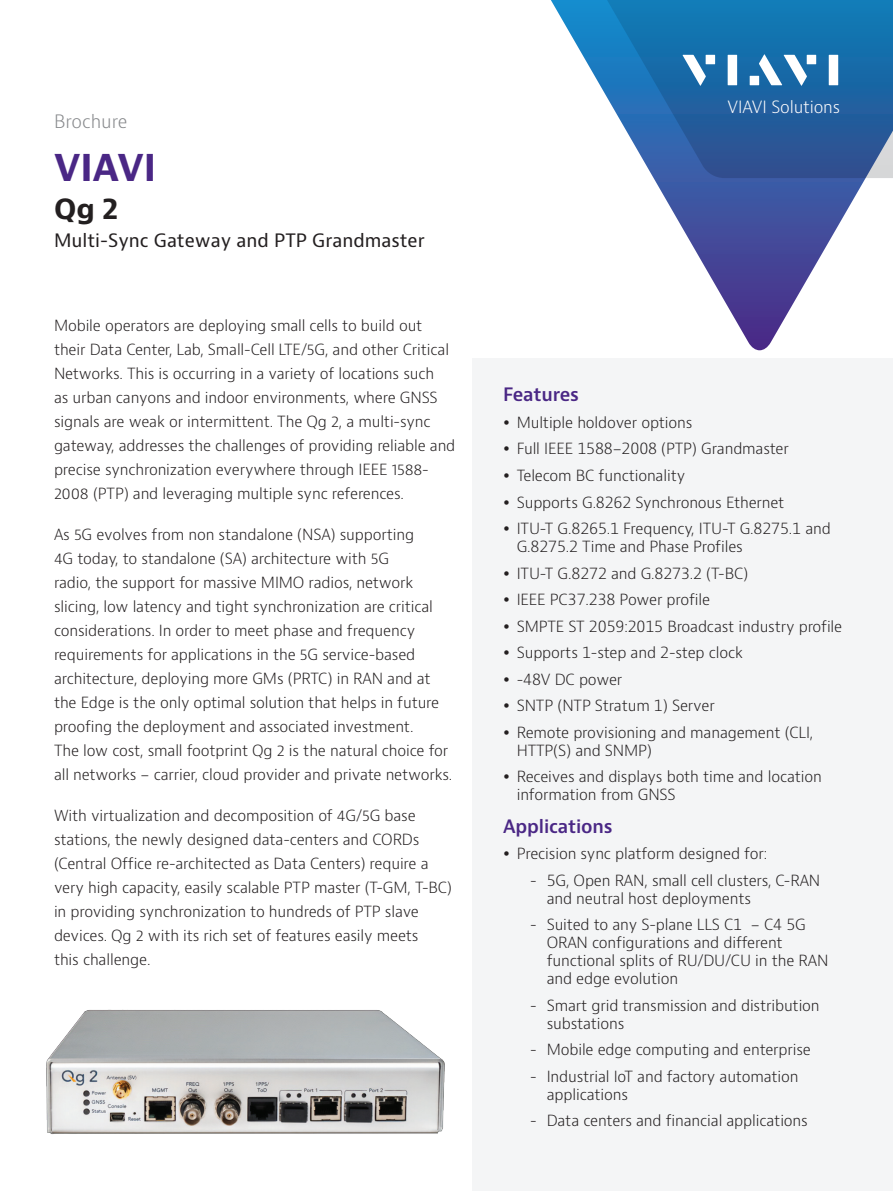
<style>
.page{position:relative;width:893px;height:1191px;background:#fff}
.page>*{position:absolute;margin:0;border:0;box-sizing:border-box;transform-origin:0 0}
.P_10_16{font:700 36px "Bernino Sans";color:#4a2785}
.P_10_16-2{font:700 27px "Bernino Sans";color:#231f20}
.P_10_16-3{font:18px "Bernino Sans";color:#231f20}
.H2_Bullet_Heading_Purple_12_16{font:600 18px "Bernino Sans";letter-spacing:-.01em;color:#4a2785}
.P_DocType{font:300 18px "Bernino Sans";color:#87898c}
.t1{font:300 16.5px "Bernino Sans";letter-spacing:-.01em;color:#fff}
.P_10_16-4{font:300 15px/24px "Bernino Sans";letter-spacing:-.01em;color:#231f20}
</style>
<div class="page">
<svg style="left:653px;top:178px;width:213px;height:172px"></svg>
<svg style="left:551px;top:0;width:342px;height:178px"></svg>
<svg style="left:682px;top:55px;width:24px;height:31px"></svg>
<div style="left:706px;top:55px;width:9px;height:9px;background:#fff"></div>
<div style="left:728px;top:55px;width:9px;height:30px;background:#fff"></div>
<div style="left:807px;top:55px;width:9px;height:9px;background:#fff"></div>
<div style="left:829px;top:55px;width:9px;height:30px;background:#fff"></div>
<svg style="left:759px;top:54px;width:48px;height:32px"></svg>
<div style="left:750px;top:76px;width:9px;height:9px;background:#fff"></div>
<div style="left:472px;top:359px;width:421px;height:832px;background:#f4f5f6"></div>
<img style="left:46px;top:1009px;width:399px;height:125px">
<p class="P_DocType" style="left:54px;top:110px;width:75px">Brochure</p>
<p class="P_10_16" style="left:54px;top:145px;width:104px">VIAVI</p>
<p class="P_10_16-2" style="left:54px;top:191px;width:66px">Qg 2</p>
<p class="P_10_16-3" style="left:54px;top:229px;width:372px">Multi-Sync Gateway and PTP Grandmaster</p>
<p class="P_10_16-4" style="left:54px;top:314px;width:403px">Mobile operators are deploying small cells to build out their Data Center, Lab, Small-Cell LTE/5G, and other Critical Networks. This is occurring in a variety of locations such<br>as urban canyons and indoor environments, where GNSS signals are weak or intermittent. The Qg 2, a multi-sync gateway, addresses the challenges of providing reliable and precise synchronization everywhere through IEEE 1588- 2008 (PTP) and leveraging multiple sync references.</p>
<p class="P_10_16-4" style="left:54px;top:523px;width:400px">As 5G evolves from non standalone (NSA) supporting<br>4G today, to standalone (SA) architecture with 5G<br>radio, the support for massive MIMO radios, network slicing, low latency and tight synchronization are critical considerations. In order to meet phase and frequency requirements for applications in the 5G service-based architecture, deploying more GMs (PRTC) in RAN and at the Edge is the only optimal solution that helps in future proofing the deployment and associated investment.<br>The low cost, small footprint Qg 2 is the natural choice for all networks - carrier, cloud provider and private networks.</p>
<p class="P_10_16-4" style="left:54px;top:804px;width:400px">With virtualization and decomposition of 4G/5G base stations, the newly designed data-centers and CORDs (Central Office re-architected as Data Centers) require a very high capacity, easily scalable PTP master (T-GM, T-BC) in providing synchronization to hundreds of PTP slave devices. Qg 2 with its rich set of features easily meets<br>this challenge.</p>
<p class="t1" style="left:728px;top:96px;width:114px">VIAVI Solutions</p>
<p class="H2_Bullet_Heading_Purple_12_16" style="left:503px;top:383px;width:77px">Features</p>
<p class="P_10_16-4" style="left:517px;top:411px;width:177px">Multiple holdover options</p>
<p class="P_10_16-4" style="left:517px;top:437px;width:274px">Full IEEE 1588-2008 (PTP) Grandmaster</p>
<p class="P_10_16-4" style="left:517px;top:464px;width:170px">Telecom BC functionality</p>
<p class="P_10_16-4" style="left:517px;top:490px;width:269px">Supports G.8262 Synchronous Ethernet</p>
<p class="P_10_16-4" style="left:517px;top:520px;width:316px;line-height:18px">ITU-T G.8265.1 Frequency, ITU-T G.8275.1 and<br>G.8275.2 Time and Phase Profiles</p>
<p class="P_10_16-4" style="left:517px;top:561px;width:233px">ITU-T G.8272 and G.8273.2 (T-BC)</p>
<p class="P_10_16-4" style="left:517px;top:588px;width:195px">IEEE PC37.238 Power profile</p>
<p class="P_10_16-4" style="left:517px;top:614px;width:327px">SMPTE ST 2059:2015 Broadcast industry profile</p>
<p class="P_10_16-4" style="left:517px;top:641px;width:228px">Supports 1-step and 2-step clock</p>
<p class="P_10_16-4" style="left:517px;top:667px;width:107px">-48V DC power</p>
<p class="P_10_16-4" style="left:517px;top:694px;width:200px">SNTP (NTP Stratum 1) Server</p>
<p class="P_10_16-4" style="left:517px;top:723px;width:298px;line-height:18px">Remote provisioning and management (CLI,<br>HTTP(S) and SNMP)</p>
<p class="P_10_16-4" style="left:517px;top:768px;width:307px;line-height:18px">Receives and displays both time and location information from GNSS</p>
<p class="H2_Bullet_Heading_Purple_12_16" style="left:503px;top:814px;width:111px">Applications</p>
<p class="P_10_16-4" style="left:517px;top:842px;width:252px">Precision sync platform designed for:</p>
<p class="P_10_16-4" style="left:547px;top:871px;width:275px;line-height:18px;text-indent:-17px">- 5G, Open RAN, small cell clusters, C-RAN and neutral host deployments</p>
<p class="P_10_16-4" style="left:547px;top:916px;width:283px;line-height:18px;text-indent:-17px">- Suited to any S-plane LLS C1 - C4 5G<br>ORAN configurations and different functional splits of RU/DU/CU in the RAN and edge evolution</p>
<p class="P_10_16-4" style="left:547px;top:996px;width:274px;line-height:18px;text-indent:-17px">- Smart grid transmission and distribution substations</p>
<p class="P_10_16-4" style="left:530px;top:1038px;width:282px">- Mobile edge computing and enterprise</p>
<p class="P_10_16-4" style="left:547px;top:1067px;width:253px;line-height:18px;text-indent:-17px">- Industrial IoT and factory automation applications</p>
<p class="P_10_16-4" style="left:530px;top:1109px;width:279px">- Data centers and financial applications</p>
</div>
